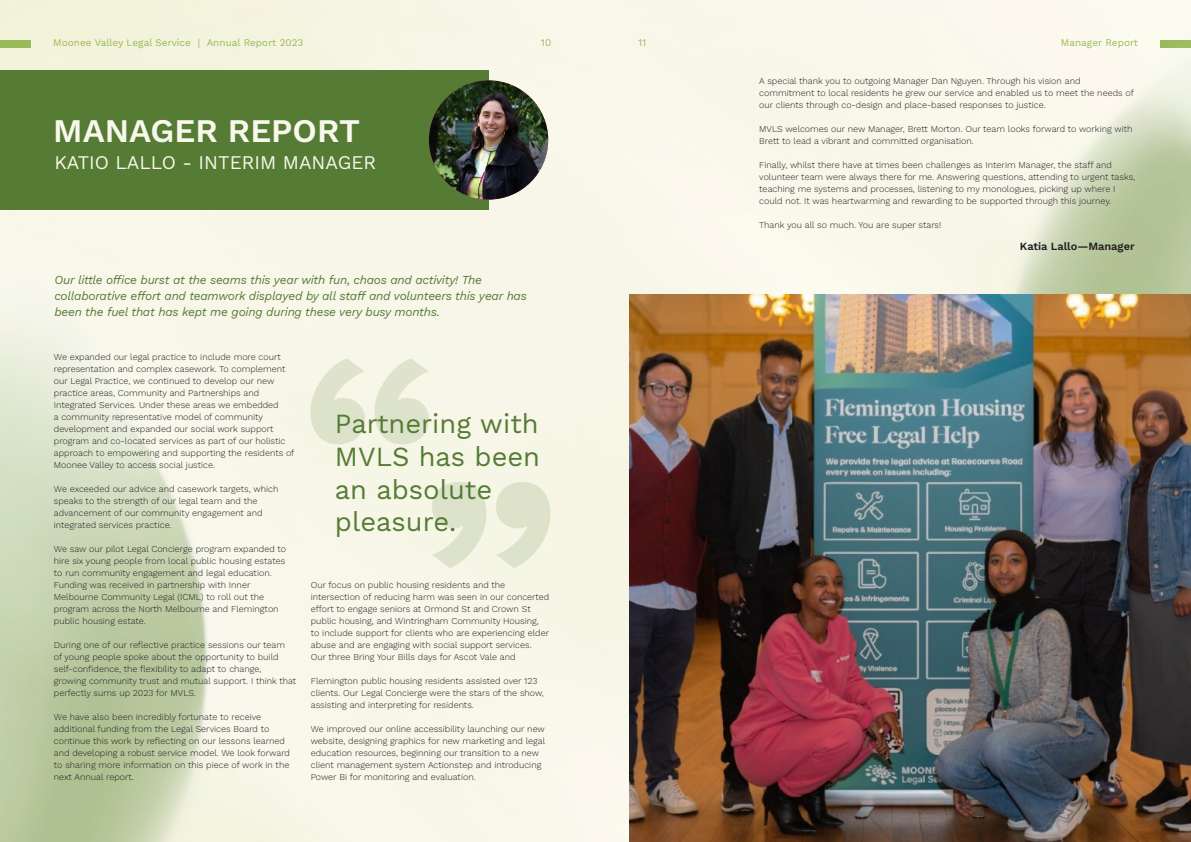
<style>
.page{position:relative;width:1191px;height:842px;background:#fff}
.page>*{position:absolute;margin:0;border:0;box-sizing:border-box;transform-origin:0 0}
.t1{font:600 33px "Work Sans";color:#f8f8ec}
.t2{font:27.2px/32.6px "Work Sans";color:#567b34}
.t3{font:19px "Work Sans";color:#f8f8ec}
.t4{font:italic 12px/15.6px "Work Sans";letter-spacing:-.02em;color:#567b34}
.t5{font:600 11px "Work Sans";color:#231f20}
.t6{font:10px "Work Sans";color:#98ba58}
.t7{font:300 9px/12px "Work Sans";color:#231f20}
</style>
<div class="page">
<div style="left:0;top:0;width:985px;height:842px;background:#f8f6e9"></div>
<div style="left:0;top:40px;width:31px;height:7px;background:#98ba58"></div>
<div style="left:0;top:71px;width:488px;height:139px;background:#567b34"></div>
<img style="left:429px;top:80px;width:119px;height:120px;border-radius:60px">
<img style="left:0;top:273px;width:224px;height:569px">
<img style="left:985px;top:0;width:206px;height:294px">
<img style="left:629px;top:294px;width:562px;height:548px">
<svg style="left:310px;top:358px;width:119px;height:86px;background:#e7ead6"></svg>
<svg style="left:432px;top:482px;width:118px;height:86px;background:#e6ead5"></svg>
<p class="t6" style="left:53px;top:37px;width:252px">Moonee Valley Legal Service | Annual Report 2023</p>
<p class="t6" style="left:541px;top:37px;width:12px">10</p>
<p class="t6" style="left:638px;top:37px;width:10px">11</p>
<p class="t6" style="left:1060px;top:37px;width:79px">Manager Report</p>
<p class="t1" style="left:53px;top:105px;width:308px">MANAGER REPORT</p>
<p class="t3" style="left:54px;top:151px;width:323px">KATIO LALLO - INTERIM MANAGER</p>
<p class="t4" style="left:54px;top:272px;width:474px">Our little office burst at the seams this year with fun, chaos and activity! The collaborative effort and teamwork displayed by all staff and volunteers this year has been the fuel that has kept me going during these very busy months.</p>
<p class="t7" style="left:54px;top:351px;width:242px">We expanded our legal practice to include more court representation and complex casework. To complement our Legal Practice, we continued to develop our new practice areas, Community and Partnerships and Integrated Services. Under these areas we embedded<br>a community representative model of community development and expanded our social work support program and co-located services as part of our holistic approach to empowering and supporting the residents of Moonee Valley to access social justice.</p>
<p class="t7" style="left:54px;top:483px;width:226px">We exceeded our advice and casework targets, which speaks to the strength of our legal team and the advancement of our community engagement and integrated services practice.</p>
<p class="t7" style="left:54px;top:543px;width:234px">We saw our pilot Legal Concierge program expanded to hire six young people from local public housing estates to run community engagement and legal education.<br>Funding was received in partnership with Inner Melbourne Community Legal (ICML) to roll out the program across the North Melbourne and Flemington public housing estate.</p>
<p class="t7" style="left:54px;top:639px;width:244px">During one of our reflective practice sessions our team<br>of young people spoke about the opportunity to build self-confidence, the flexibility to adapt to change,<br>growing community trust and mutual support. I think that perfectly sums up 2023 for MVLS.</p>
<p class="t7" style="left:54px;top:711px;width:238px">We have also been incredibly fortunate to receive additional funding from the Legal Services Board to continue this work by reflecting on our lessons learned and developing a robust service model. We look forward to sharing more information on this piece of work in the next Annual report.</p>
<p class="t2" style="left:335px;top:409px;width:207px">Partnering with<br>MVLS has been an absolute pleasure.</p>
<p class="t7" style="left:311px;top:579px;width:240px">Our focus on public housing residents and the intersection of reducing harm was seen in our concerted effort to engage seniors at Ormond St and Crown St public housing, and Wintringham Community Housing, to include support for clients who are experiencing elder abuse and are engaging with social support services.</p>
<p class="t7" style="left:311px;top:651px;width:206px">Our three Bring Your Bills days for Ascot Vale and</p>
<p class="t7" style="left:311px;top:675px;width:234px">Flemington public housing residents assisted over 123 clients. Our Legal Concierge were the stars of the show, assisting and interpreting for residents.</p>
<p class="t7" style="left:311px;top:723px;width:236px">We improved our online accessibility launching our new website, designing graphics for new marketing and legal education resources, beginning our transition to a new client management system Actionstep and introducing Power Bi for monitoring and evaluation.</p>
<p class="t7" style="left:759px;top:75px;width:376px">A special thank you to outgoing Manager Dan Nguyen. Through his vision and commitment to local residents he grew our service and enabled us to meet the needs of our clients through co-design and place-based responses to justice.</p>
<p class="t7" style="left:759px;top:123px;width:375px">MVLS welcomes our new Manager, Brett Morton. Our team looks forward to working with<br>Brett to lead a vibrant and committed organisation.</p>
<p class="t7" style="left:759px;top:159px;width:377px">Finally, whilst there have at times been challenges as Interim Manager, the staff and volunteer team were always there for me. Answering questions, attending to urgent tasks, teaching me systems and processes, listening to my monologues, picking up where I could not. It was heartwarming and rewarding to be supported through this journey.</p>
<p class="t7" style="left:759px;top:219px;width:183px">Thank you all so much. You are super stars!</p>
<p class="t5" style="left:1020px;top:238px;width:116px">Katia Lallo—Manager</p>
</div>
